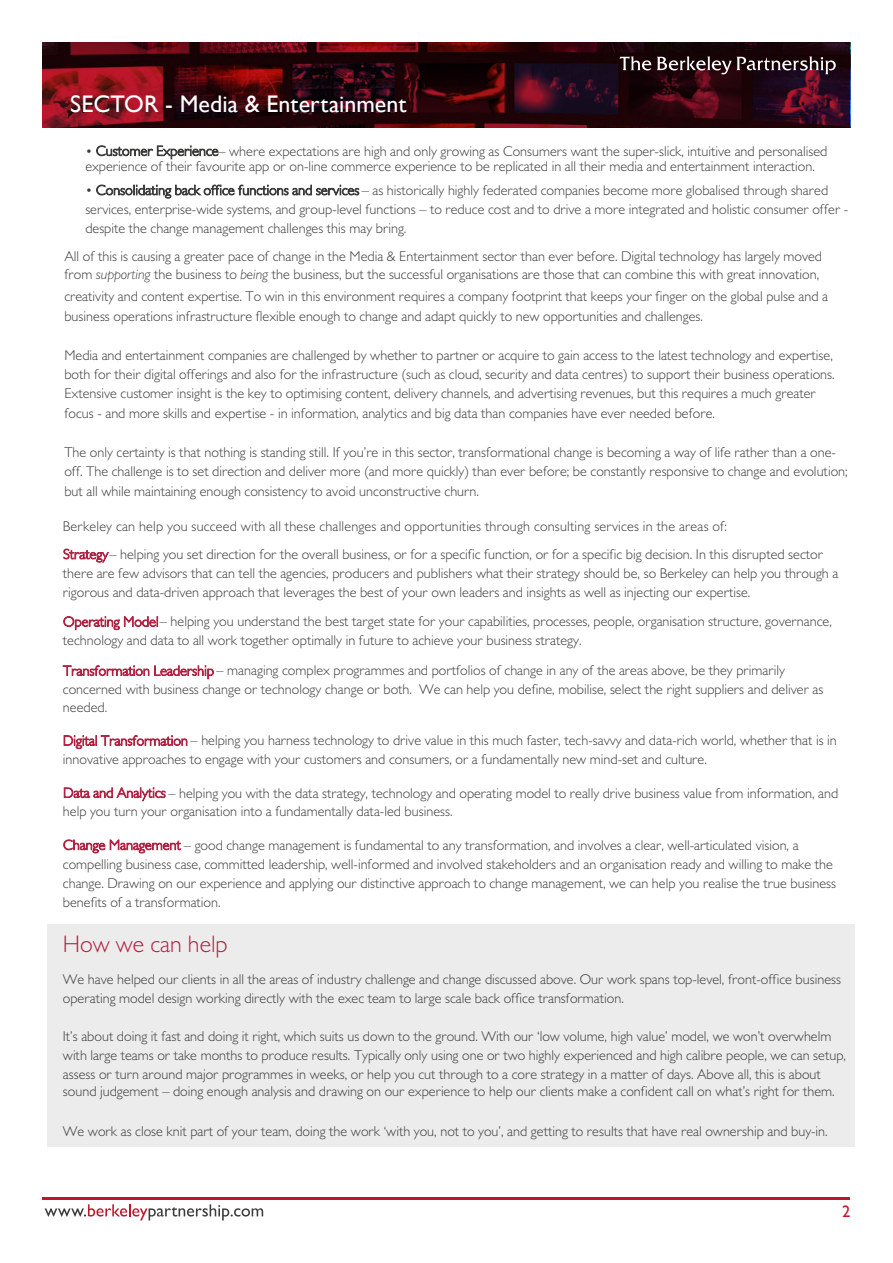
<style>
.page{position:relative;width:893px;height:1263px;background:#fff}
.page>*{position:absolute;margin:0;border:0;box-sizing:border-box;transform-origin:0 0}
.t1{font:24px "Gill Sans";letter-spacing:.005em;color:#fff}
.t2{font:300 24px "Gill Sans MT Pro";color:#b22243}
.t3{font:16.5px "Gill Sans";color:#be172c}
.t4{font:300 14.25px/18.9px "Gill Sans MT Pro";color:#3c3c3b}
.s1{font-style:italic}
.s2{color:#b22243}
</style>
<div class="page">
<div style="left:47px;top:924px;width:808px;height:223px;background:#ececec"></div>
<svg style="left:45px;top:1204px;width:218px;height:16px"></svg>
<hr style="left:43px;top:1197px;width:807px;height:2px;background:#be172c">
<svg style="left:43px;top:43px;width:807px;height:85px;background:#3a0810"></svg>
<svg style="left:620px;top:56px;width:31px;height:14px"></svg>
<svg style="left:657px;top:56px;width:179px;height:18px;background:#523e43"></svg>
<h1 class="t1" style="left:70px;top:90px;width:338px">SECTOR - Media &amp; Entertainment</h1>
<p class="t4" style="left:85px;top:143px;width:743px;line-height:15.9px">• Customer Experience– where expectations are high and only growing as Consumers want the super-slick, intuitive and personalised experience of their favourite app or on-line commerce experience to be replicated in all their media and entertainment interaction.</p>
<p class="t4" style="left:85px;top:180px;width:765px">• Consolidating back office functions and services – as historically highly federated companies become more globalised through shared services, enterprise-wide systems, and group-level functions – to reduce cost and to drive a more integrated and holistic consumer offer - despite the change management challenges this may bring.</p>
<p class="t4" style="left:64px;top:246px;width:759px">All of this is causing a greater pace of change in the Media &amp; Entertainment sector than ever before. Digital technology has largely moved from <span class="s1">supporting</span> the business to <span class="s1">being</span> the business, but the successful organisations are those that can combine this with great innovation,</p>
<p class="t4" style="left:64px;top:286px;width:765px;line-height:20px">creativity and content expertise. To win in this environment requires a company footprint that keeps your finger on the global pulse and a business operations infrastructure flexible enough to change and adapt quickly to new opportunities and challenges.</p>
<p class="t4" style="left:64px;top:345px;width:772px;line-height:19.5px">Media and entertainment companies are challenged by whether to partner or acquire to gain access to the latest technology and expertise, both for their digital offerings and also for the infrastructure (such as cloud, security and data centres) to support their business operations.<br>Extensive customer insight is the key to optimising content, delivery channels, and advertising revenues, but this requires a much greater focus - and more skills and expertise - in information, analytics and big data than companies have ever needed before.</p>
<p class="t4" style="left:64px;top:442px;width:785px;line-height:19.5px">The only certainty is that nothing is standing still. If you’re in this sector, transformational change is becoming a way of life rather than a one&shy;off. The challenge is to set direction and deliver more (and more quickly) than ever before; be constantly responsive to change and evolution; but all while maintaining enough consistency to avoid unconstructive churn.</p>
<p class="t4" style="left:63px;top:512px;width:762px;line-height:28px">Berkeley can help you succeed with all these challenges and opportunities through consulting services in the areas of:<br><span class="s2">Strategy</span> – helping you set direction for the overall business, or for a specific function, or for a specific big decision. In this disrupted sector</p>
<p class="t4" style="left:63px;top:563px;width:777px">there are few advisors that can tell the agencies, producers and publishers what their strategy should be, so Berkeley can help you through a rigorous and data-driven approach that leverages the best of your own leaders and insights as well as injecting our expertise.</p>
<p class="t4" style="left:63px;top:612px;width:770px"><span class="s2">Operating Model</span> – helping you understand the best target state for your capabilities, processes, people, organisation structure, governance, technology and data to all work together optimally in future to achieve your business strategy.</p>
<p class="t4" style="left:63px;top:661px;width:762px;line-height:18.3px"><span class="s2">Transformation Leadership</span> – managing complex programmes and portfolios of change in any of the areas above, be they primarily concerned with business change or technology change or both. We can help you define, mobilise, select the right suppliers and deliver as needed.</p>
<p class="t4" style="left:63px;top:731px;width:775px"><span class="s2">Digital Transformation</span> – helping you harness technology to drive value in this much faster, tech-savvy and data-rich world, whether that is in innovative approaches to engage with your customers and consumers, or a fundamentally new mind-set and culture.</p>
<p class="t4" style="left:63px;top:783px;width:777px"><span class="s2">Data and Analytics</span> – helping you with the data strategy, technology and operating model to really drive business value from information, and help you turn your organisation into a fundamentally data-led business.</p>
<p class="t4" style="left:63px;top:835px;width:775px"><span class="s2">Change Management</span> – good change management is fundamental to any transformation, and involves a clear, well-articulated vision, a compelling business case, committed leadership, well-informed and involved stakeholders and an organisation ready and willing to make the change. Drawing on our experience and applying our distinctive approach to change management, we can help you realise the true business benefits of a transformation.</p>
<h1 class="t2" style="left:63px;top:930px;width:166px">How we can help</h1>
<p class="t4" style="left:63px;top:969px;width:780px">We have helped our clients in all the areas of industry challenge and change discussed above. Our work spans top-level, front-office business operating model design working directly with the exec team to large scale back office transformation.</p>
<p class="t4" style="left:63px;top:1026px;width:785px">It’s about doing it fast and doing it right, which suits us down to the ground. With our ‘low volume, high value’ model, we won’t overwhelm with large teams or take months to produce results. Typically only using one or two highly experienced and high calibre people, we can setup, assess or turn around major programmes in weeks, or help you cut through to a core strategy in a matter of days. Above all, this is about sound judgement – doing enough analysis and drawing on our experience to help our clients make a confident call on what’s right for them.</p>
<p class="t4" style="left:63px;top:1121px;width:766px">We work as close knit part of your team, doing the work ‘with you, not to you’, and getting to results that have real ownership and buy-in.</p>
<p class="t3" style="left:842px;top:1201px;width:10px">2</p>
</div>
